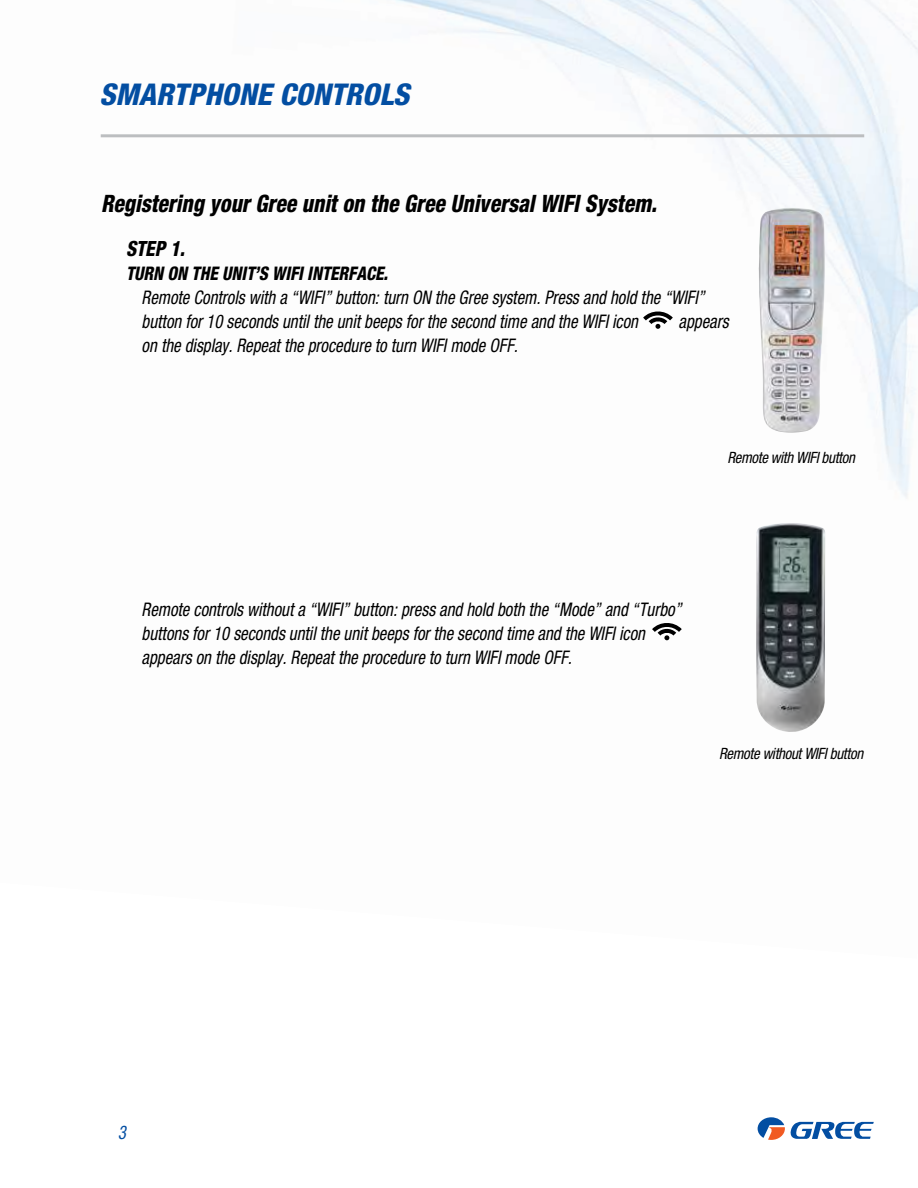
<style>
.page{position:relative;width:918px;height:1188px;background:#fff}
.page>*{position:absolute;margin:0;border:0;box-sizing:border-box;transform-origin:0 0}
.t1{font:italic 800 condensed 30px "Helvetica Neue";color:#034ea2}
.t2{font:italic 800 condensed 24px "Helvetica Neue";color:#000;scale:.9 1}
.t3{font:italic 800 condensed 21px "Helvetica Neue";color:#000;scale:.9 1}
.t4{font:italic condensed 18.75px/24px "Helvetica Neue";color:#000;scale:.9 1}
.t5{font:italic 800 condensed 18.75px "Helvetica Neue";color:#000;scale:.9 1}
.t6{font:italic condensed 18.75px "Helvetica Neue";color:#034ea2;scale:.9 1}
.t7{font:italic condensed 15.6px "Helvetica Neue";letter-spacing:-.02em;color:#000;scale:.95 1}
</style>
<div class="page">
<hr style="left:101px;top:134px;width:763px;height:3px;background:#bcbec0">
<svg style="left:758px;top:1117px;width:116px;height:23px"></svg>
<img style="left:759px;top:208px;width:66px;height:225px">
<img style="left:756px;top:523px;width:69px;height:209px">
<svg style="left:652px;top:623px;width:30px;height:17px"></svg>
<svg style="left:643px;top:311px;width:30px;height:18px"></svg>
<h1 class="t1" style="left:99px;top:76px;width:311px">SMARTPHONE CONTROLS</h1>
<p class="t2" style="left:101px;top:188px;width:619px">Registering your Gree unit on the Gree Universal WIFI System.</p>
<p class="t3" style="left:126px;top:235px;width:67px">Step 1.</p>
<p class="t5" style="left:126px;top:262px;width:21px">Turn</p>
<p class="t5" style="left:168px;top:262px;width:72px">ON the unit</p>
<p class="t5" style="left:254px;top:262px;width:70px">’s WIFI interface</p>
<p class="t5" style="left:384px;top:262px;width:6px">.</p>
<p class="t4" style="left:142px;top:285px;width:627px">Remote Controls with a “WIFI” button: turn ON the Gree system. Press and hold the “WIFI” button for 10 seconds until the unit beeps for the second time and the WIFI icon</p>
<p class="t4" style="left:679px;top:309px;width:57px">appears</p>
<p class="t4" style="left:142px;top:333px;width:417px">on the display. Repeat the procedure to turn WIFI mode OFF.</p>
<p class="t7" style="left:727px;top:448px;width:136px">Remote with WIFI button</p>
<p class="t4" style="left:142px;top:597px;width:601px">Remote controls without a “WIFI” button: press and hold both the “Mode” and “Turbo” buttons for 10 seconds until the unit beeps for the second time and the WIFI icon appears on the display. Repeat the procedure to turn WIFI mode OFF.</p>
<p class="t7" style="left:719px;top:744px;width:153px">Remote without WIFI button</p>
<p class="t6" style="left:118px;top:1121px;width:11px">3</p>
</div>
